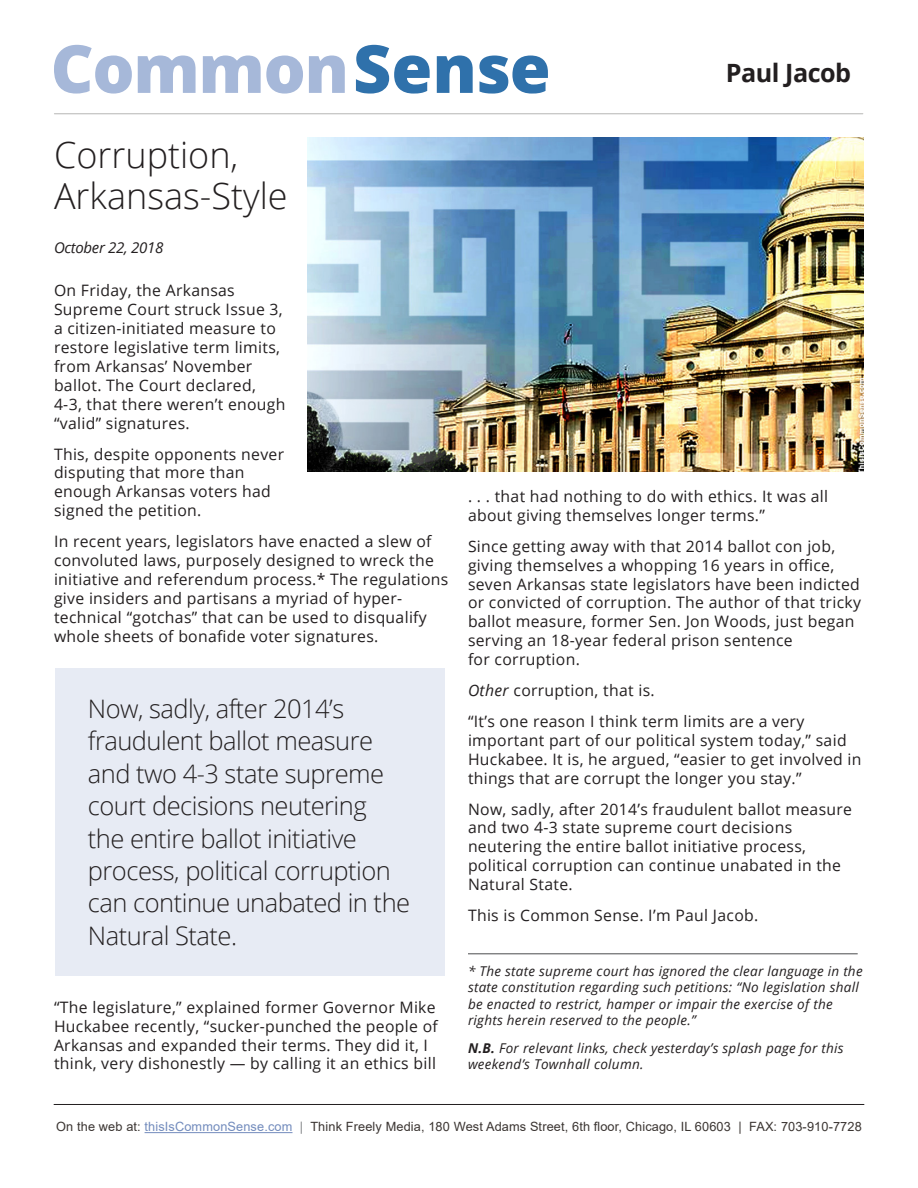
<style>
.page{position:relative;width:918px;height:1188px;background:#fff}
.page>*{position:absolute;margin:0;border:0;box-sizing:border-box;transform-origin:0 0}
.t1{font:800 66.45px "Open Sans";letter-spacing:-.02em;color:#a6b8d9}
.t2{font:300 36px/41.4px "Open Sans";color:#231f20}
.t3{font:300 25.5px/32.4px "Open Sans";letter-spacing:-.02em;color:#231f20}
.t4{font:700 25.2px "Open Sans";letter-spacing:-.02em;color:#231f20}
.t5{font:15.75px/18.9px "Open Sans";letter-spacing:.02em;color:#231f20}
.t6{font:italic 15px "Open Sans";letter-spacing:-.02em;color:#231f20}
.t7{font:italic 13.5px/16.2px "Open Sans";letter-spacing:.02em;color:#231f20}
.t8{font:12.75px "Arial";letter-spacing:.01em;color:#3b3532}
.s1{color:#2f71ab}
.s2{font-style:italic}
.s3{font-weight:700}
.s4{color:#738cbd}
.s5{color:#808285}
</style>
<div class="page">
<hr style="left:145px;top:1132px;width:148px;height:1px;background:#738cbd">
<img style="left:308px;top:138px;width:555px;height:334px">
<hr style="left:54px;top:1104px;width:810px;height:1px;background:#231f20">
<hr style="left:54px;top:114px;width:809px;height:1px;background:#b6b6b4">
<div style="left:55px;top:668px;width:390px;height:308px;background:#e7ebf4"></div>
<hr style="left:468px;top:954px;width:390px;height:1px;background:#4b4c4d">
<p class="t1" style="left:51px;top:18px;width:502px">Common<span class="s1">Sense</span></p>
<p class="t4" style="left:726px;top:55px;width:127px">Paul Jacob</p>
<p class="t2" style="left:54px;top:133px;width:235px">Corruption,<br>Arkansas-Style</p>
<p class="t6" style="left:54px;top:238px;width:111px">October 22, 2018</p>
<p class="t5" style="left:54px;top:281px;width:233px">On Friday, the Arkansas<br>Supreme Court struck Issue 3, a citizen-initiated measure to restore legislative term limits, from Arkansas’ November ballot. The Court declared,<br>4-3, that there weren’t enough “valid” signatures.</p>
<p class="t5" style="left:54px;top:444px;width:232px">This, despite opponents never disputing that more than enough Arkansas voters had signed the petition.</p>
<p class="t5" style="left:54px;top:532px;width:396px">In recent years, legislators have enacted a slew of convoluted laws, purposely designed to wreck the initiative and referendum process.* The regulations give insiders and partisans a myriad of hyper&shy;technical “gotchas” that can be used to disqualify whole sheets of bonafide voter signatures.</p>
<p class="t3" style="left:88px;top:692px;width:324px">Now, sadly, after 2014’s fraudulent ballot measure and two 4-3 state supreme court decisions neutering<br>the entire ballot initiative process, political corruption can continue unabated in the<br>Natural State.</p>
<p class="t5" style="left:54px;top:997px;width:385px">“The legislature,” explained former Governor Mike Huckabee recently, “sucker-punched the people of Arkansas and expanded their terms. They did it, I think, very dishonestly — by calling it an ethics bill</p>
<p class="t5" style="left:468px;top:486px;width:362px">. . . that had nothing to do with ethics. It was all about giving themselves longer terms.”</p>
<p class="t5" style="left:468px;top:536px;width:395px">Since getting away with that 2014 ballot con job, giving themselves a whopping 16 years in office, seven Arkansas state legislators have been indicted or convicted of corruption. The author of that tricky ballot measure, former Sen. Jon Woods, just began serving an 18-year federal prison sentence<br>for corruption.</p>
<p class="t5" style="left:468px;top:680px;width:188px"><span class="s2">Other</span> corruption, that is.</p>
<p class="t5" style="left:468px;top:711px;width:395px">“It’s one reason I think term limits are a very important part of our political system today,” said Huckabee. It is, he argued, “easier to get involved in things that are corrupt the longer you stay.”</p>
<p class="t5" style="left:468px;top:799px;width:386px">Now, sadly, after 2014’s fraudulent ballot measure and two 4-3 state supreme court decisions neutering the entire ballot initiative process, political corruption can continue unabated in the Natural State.</p>
<p class="t5" style="left:468px;top:905px;width:292px">This is Common Sense. I’m Paul Jacob.</p>
<p class="t7" style="left:468px;top:963px;width:396px">* The state supreme court has ignored the clear language in the state constitution regarding such petitions: “No legislation shall be enacted to restrict, hamper or impair the exercise of the rights herein reserved to the people.”</p>
<p class="t7" style="left:468px;top:1040px;width:377px"><span class="s3">N.B.</span> For relevant links, check yesterday’s splash page for this weekend’s Townhall column.</p>
<p class="t8" style="left:56px;top:1118px;width:807px">On the web at: <span class="s4">thisIsCommonSense.com</span> <span class="s5">|</span> Think Freely Media, 180 West Adams Street, 6th floor, Chicago, IL 60603 | FAX: 703-910-7728</p>
</div>
